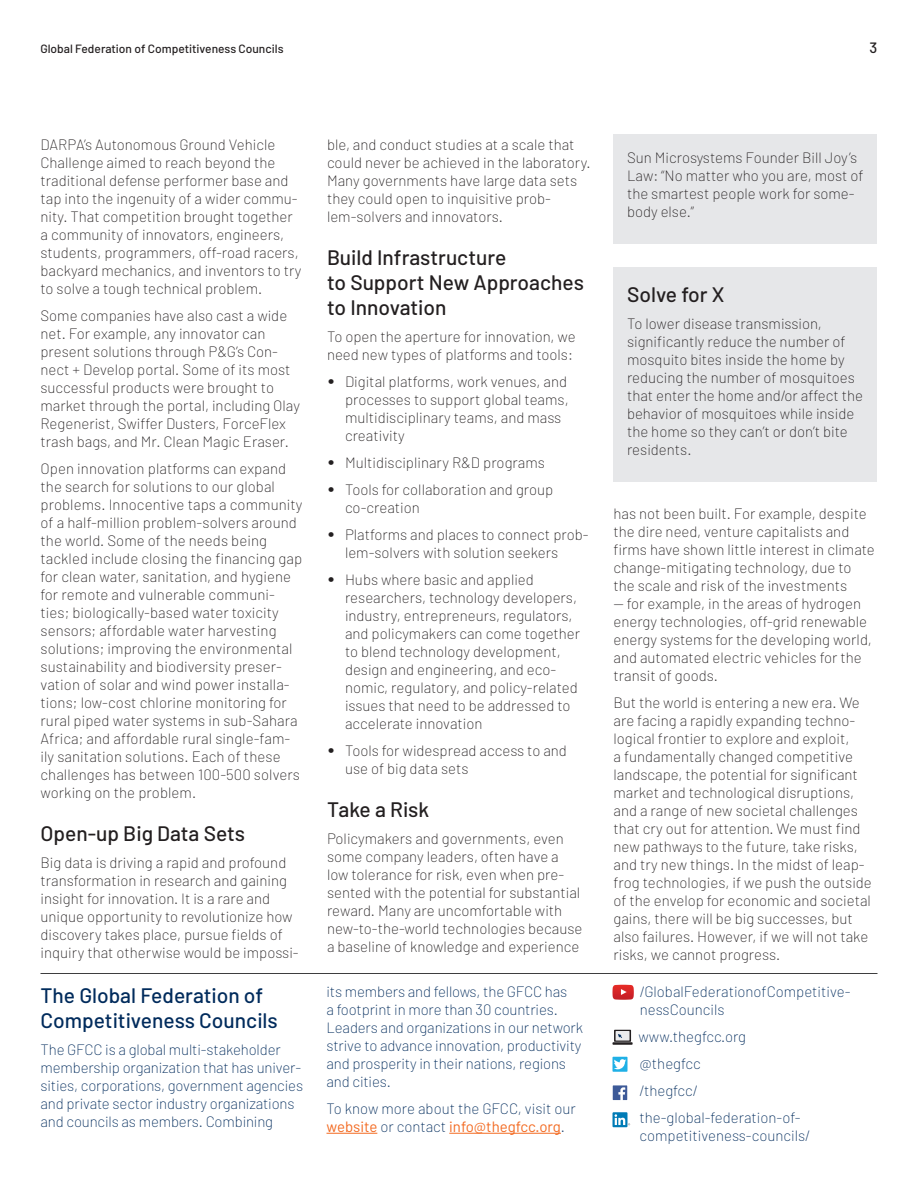
<style>
.page{position:relative;width:918px;height:1188px;background:#fff}
.page>*{position:absolute;margin:0;border:0;box-sizing:border-box;transform-origin:0 0}
.Subhead_primary{font:500 21px/25.2px "Barlow";color:#231f20}
.Subhead_primary-2{font:500 21px/25.2px "Barlow";color:#002b5c}
.Body{font:200 15px/18px "Barlow";color:#231f20}
.Body-2{font:200 15px/18px "Barlow";letter-spacing:-.01em;color:#002b5c}
.t1{font:500 15px "Barlow";color:#231f20}
.t2{font:500 12px "Barlow";color:#231f20}
.s1{font-family:"URWDIN";font-weight:300}
.s2{font-weight:400;color:#f36a21}
</style>
<div class="page">
<div style="left:614px;top:135px;width:264px;height:109px;background:#e6e7e9"></div>
<div style="left:614px;top:267px;width:264px;height:215px;background:#e6e7e9"></div>
<hr style="left:40px;top:973px;width:838px;height:1px;background:#3e3e3f">
<hr style="left:327px;top:1133px;width:50px;height:1px;background:#f36a21">
<hr style="left:449px;top:1133px;width:112px;height:1px;background:#f36a21">
<svg style="left:613px;top:985px;width:21px;height:15px"></svg>
<svg style="left:614px;top:1030px;width:17px;height:12px"></svg>
<div style="left:616px;top:1031px;width:14px;height:10px;background:#ececee"></div>
<hr style="left:612px;top:1042px;width:21px;height:3px;background:#231f20">
<svg style="left:618px;top:1034px;width:4px;height:4px"></svg>
<div style="left:613px;top:1057px;width:15px;height:15px;background:#1fb0e6"></div>
<svg style="left:614px;top:1059px;width:12px;height:10px"></svg>
<svg style="left:613px;top:1085px;width:15px;height:15px"></svg>
<svg style="left:613px;top:1112px;width:14px;height:15px"></svg>
<svg style="left:615px;top:1114px;width:15px;height:11px"></svg>
<p class="t2" style="left:41px;top:41px;width:245px">Global Federation of Competitiveness Councils</p>
<p class="t1" style="left:870px;top:38px;width:9px">3</p>
<p class="Body" style="left:40px;top:135px;width:263px">DARPA’s Autonomous Ground Vehicle Challenge aimed to reach beyond the traditional defense performer base and tap into the ingenuity of a wider commu&shy;nity. That competition brought together a community of innovators, engineers, students, programmers, off-road racers, backyard mechanics, and inventors to try to solve a tough technical problem.</p>
<p class="Body" style="left:40px;top:306px;width:261px">Some companies have also cast a wide net. For example, any innovator can present solutions through P&amp;G’s Con&shy;nect + Develop portal. Some of its most successful products were brought to market through the portal, including Olay Regenerist, Swiffer Dusters, ForceFlex trash bags, and Mr. Clean Magic Eraser.</p>
<p class="Body" style="left:40px;top:459px;width:264px">Open innovation platforms can expand the search for solutions to our global problems. Innocentive taps a community of a half-million problem-solvers around the world. Some of the needs being tackled include closing the financing gap for clean water, sanitation, and hygiene for remote and vulnerable communi&shy;ties; biologically-based water toxicity sensors; affordable water harvesting solutions; improving the environmental sustainability and biodiversity preser&shy;vation of solar and wind power installa&shy;tions; low-cost chlorine monitoring for rural piped water systems in sub-Sahara Africa; and affordable rural single-fam&shy;ily sanitation solutions. Each of these challenges has between 100-500 solvers working on the problem.</p>
<p class="Subhead_primary" style="left:40px;top:820px;width:206px">Open-up Big Data Sets</p>
<p class="Body" style="left:40px;top:853px;width:260px">Big data is driving a rapid and profound transformation in research and gaining insight for innovation. It is a rare and unique opportunity to revolutionize how discovery takes place, pursue fields of inquiry that otherwise would be impossi-</p>
<p class="Subhead_primary-2" style="left:40px;top:982px;width:239px">The Global Federation of<br>Competitiveness Councils</p>
<p class="Body-2" style="left:40px;top:1040px;width:264px">The GFCC is a global multi-stakeholder membership organization that has univer&shy;sities, corporations, government agencies and private sector industry organizations and councils as members. Combining</p>
<p class="Body" style="left:327px;top:135px;width:265px">ble, and conduct studies at a scale that could never be achieved in the laboratory.<br>Many governments have large data sets they could open to inquisitive prob&shy;lem-solvers and innovators.</p>
<p class="Subhead_primary" style="left:327px;top:244px;width:259px">Build Infrastructure<br>to Support New Approaches to Innovation</p>
<p class="Body" style="left:327px;top:327px;width:250px">To open the aperture for innovation, we need new types of platforms and tools:</p>
<p class="Body" style="left:345px;top:372px;width:225px;text-indent:-18px"><span class="s1">•</span> Digital platforms, work venues, and processes to support global teams, multidisciplinary teams, and mass creativity</p>
<p class="Body" style="left:327px;top:453px;width:219px"><span class="s1">•</span> Multidisciplinary R&amp;D programs</p>
<p class="Body" style="left:345px;top:480px;width:210px;text-indent:-18px"><span class="s1">•</span> Tools for collaboration and group co-creation</p>
<p class="Body" style="left:345px;top:525px;width:245px;text-indent:-18px"><span class="s1">•</span> Platforms and places to connect prob&shy;lem-solvers with solution seekers</p>
<p class="Body" style="left:345px;top:570px;width:237px;text-indent:-18px"><span class="s1">•</span> Hubs where basic and applied researchers, technology developers, industry, entrepreneurs, regulators, and policymakers can come together to blend technology development, design and engineering, and eco&shy;nomic, regulatory, and policy-related issues that need to be addressed to accelerate innovation</p>
<p class="Body" style="left:345px;top:741px;width:223px;text-indent:-18px"><span class="s1">•</span> Tools for widespread access to and use of big data sets</p>
<p class="Subhead_primary" style="left:327px;top:797px;width:104px">Take a Risk</p>
<p class="Body" style="left:327px;top:830px;width:257px">Policymakers and governments, even some company leaders, often have a low tolerance for risk, even when pre&shy;sented with the potential for substantial reward. Many are uncomfortable with new-to-the-world technologies because a baseline of knowledge and experience</p>
<p class="Body-2" style="left:327px;top:982px;width:258px">its members and fellows, the GFCC has<br>a footprint in more than 30 countries.<br>Leaders and organizations in our network strive to advance innovation, productivity and prosperity in their nations, regions and cities.</p>
<p class="Body-2" style="left:327px;top:1099px;width:251px">To know more about the GFCC, visit our <span class="s2">website</span> or contact <span class="s2">info@thegfcc.org</span>.</p>
<p class="Body" style="left:627px;top:148px;width:238px">Sun Microsystems Founder Bill Joy’s<br>Law: “No matter who you are, most of the smartest people work for some&shy;body else.”</p>
<p class="Subhead_primary" style="left:627px;top:281px;width:99px">Solve for X</p>
<p class="Body" style="left:627px;top:314px;width:238px">To lower disease transmission, significantly reduce the number of mosquito bites inside the home by reducing the number of mosquitoes that enter the home and/or affect the behavior of mosquitoes while inside the home so they can’t or don’t bite residents.</p>
<p class="Body" style="left:614px;top:504px;width:263px">has not been built. For example, despite the dire need, venture capitalists and firms have shown little interest in climate change-mitigating technology, due to the scale and risk of the investments</p>
<p class="Body" style="left:614px;top:594px;width:260px">— for example, in the areas of hydrogen energy technologies, off-grid renewable energy systems for the developing world, and automated electric vehicles for the transit of goods.</p>
<p class="Body" style="left:614px;top:693px;width:260px">But the world is entering a new era. We are facing a rapidly expanding techno&shy;logical frontier to explore and exploit,<br>a fundamentally changed competitive landscape, the potential for significant market and technological disruptions, and a range of new societal challenges that cry out for attention. We must find new pathways to the future, take risks, and try new things. In the midst of leap&shy;frog technologies, if we push the outside of the envelop for economic and societal gains, there will be big successes, but also failures. However, if we will not take risks, we cannot progress.</p>
<p class="Body-2" style="left:640px;top:982px;width:212px">/GlobalFederationofCompetitive&shy;nessCouncils</p>
<p class="Body-2" style="left:639px;top:1027px;width:109px">www.thegfcc.org</p>
<p class="Body-2" style="left:639px;top:1054px;width:63px">@thegfcc</p>
<p class="Body-2" style="left:639px;top:1081px;width:60px">/thegfcc/</p>
<p class="Body-2" style="left:639px;top:1108px;width:172px">the-global-federation-of&shy;competitiveness-councils/</p>
</div>
